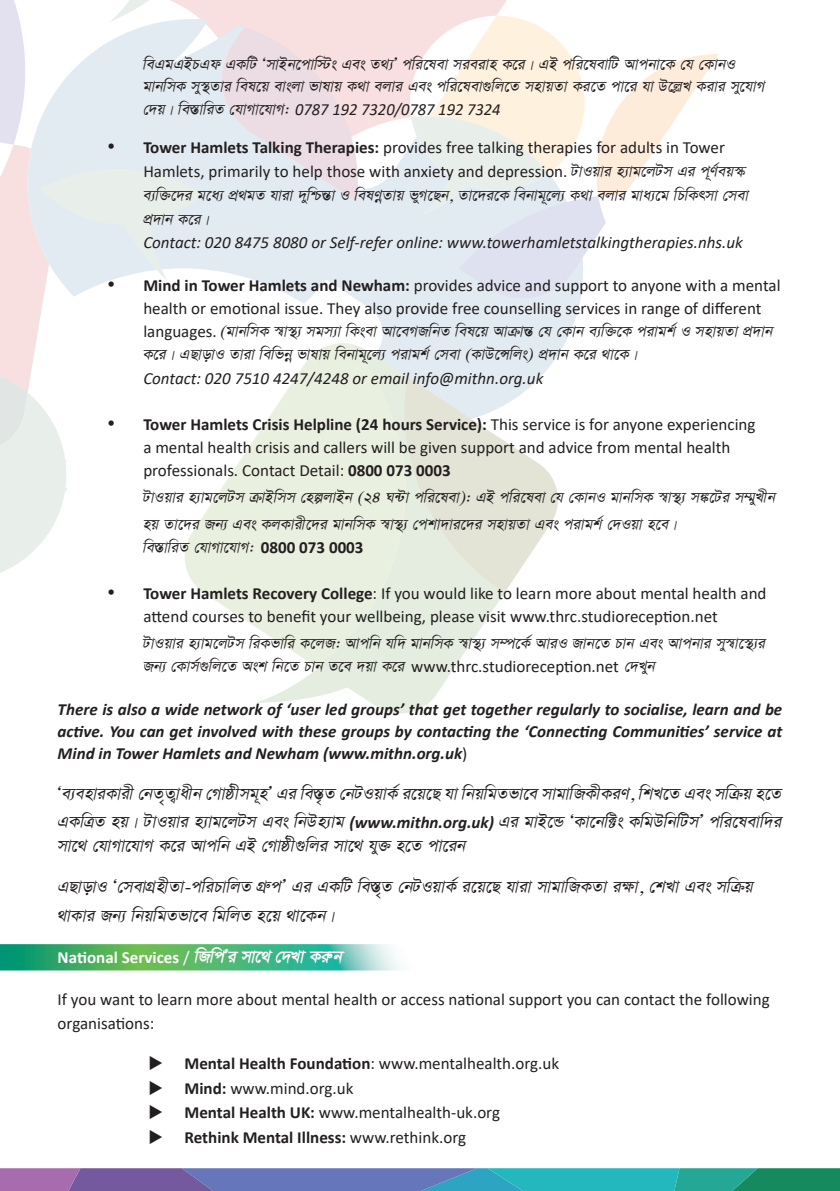
<style>
.page{position:relative;width:840px;height:1191px;background:#fff}
.page>*{position:absolute;margin:0;border:0;box-sizing:border-box;transform-origin:0 0}
.t1{font:20px/28px "Sutonny MJ Italic";color:#231f20}
.t2{font:italic 700 20px "Sutonny MJ";color:#fff}
.t3{font:18px/23px "Sutonny MJ Italic";color:#231f20}
.t4{font:17px/23px "Calibri";color:#231f20}
.t5{font:italic 700 17px/22px "Calibri";color:#231f20;text-align:justify}
.t6{font:italic 17px "Calibri";color:#231f20}
.t7{font:700 17px "Calibri";color:#231f20}
.s1{font-family:"Sutonny MJ Italic";font-style:normal;font-size:18px}
.s2{font-weight:700}
.s3{font-family:"Sutonny MJ Italic";font-size:18px}
.s4{font-family:"Calibri";font-size:17px}
.s5{font-family:"Calibri";font-weight:700;font-size:17px}
.s6{font-weight:400;font-style:normal}
.s7{font-family:"Calibri";font-weight:700;font-style:italic;font-size:17px}
.s8{font-family:"Calibri";font-style:normal;font-size:17px}
.s9{font-family:"Calibri";font-weight:400;font-style:normal;font-size:17px}
.s10{font-weight:400}
</style>
<div class="page">
<svg style="left:358px;top:226px;width:223px;height:131px;background:#e4ecf2"></svg>
<svg style="left:358px;top:0;width:149px;height:226px;fill:#f7e0df"></svg>
<svg style="left:407px;top:16px;width:311px;height:282px"></svg>
<svg style="left:256px;top:343px;width:300px;height:370px"></svg>
<svg style="left:190px;top:343px;width:231px;height:323px;fill:#eaf0e0"></svg>
<svg style="left:404px;top:377px;width:153px;height:216px"></svg>
<svg style="left:0;top:1168px;width:839px;height:23px;background:#4f89a9"></svg>
<img style="left:0;top:944px;width:402px;height:26px">
<svg style="left:0;top:0;width:358px;height:578px"></svg>
<p class="t3" style="left:143px;top:54px;width:623px;line-height:21.6px">WEGGGBPGD GKWU ÔMVBB‡CVW÷S GES Z_¨Õ CWI‡LEV MIEIVN K‡I| GB CWI‡LEVWU AVCBV‡K †H †KVBI<br>GVBWMK MY¯’ZVI WEL‡Q EVSJV FVLVQ K_V EJVI GES CWI‡LEV¸WJ‡Z MNVQZV KI‡Z CV‡I HV D‡J¬L KIVI MY‡HVM</p>
<p class="t6" style="left:143px;top:97px;width:358px"><span class="s1">†`Q| WE¯ÍVWIZ †HVMV‡HVM:</span> 0787 192 7320/0787 192 7324</p>
<p class="t4" style="left:143px;top:135px;width:603px;line-height:24px;text-indent:-36px">• <span class="s2">Tower Hamlets Talking Therapies:</span> provides free talking therapies for adults in Tower<br>Hamlets, primarily to help those with anxiety and depression. <span class="s3">UVIQVI N¨VG‡JUM GI C~Y©EQ¯‹</span></p>
<p class="t3" style="left:143px;top:184px;width:606px;line-height:24px">E¨W³‡`I G‡A¨ CÖ_GZ HVIV `YWÐŠÍV I WELYŒZVQ FYM‡QB, ZV‡`I‡K WEBVG~‡J¨ K_V EJVI GVA¨‡G WPWKRMV †MEV<br>CÖ`VB K‡I|</p>
<p class="t6" style="left:143px;top:230px;width:600px">Contact: 020 8475 8080 or Self-refer online: www.towerhamletstalkingtherapies.nhs.uk</p>
<p class="t4" style="left:143px;top:274px;width:638px;text-indent:-36px">• <span class="s2">Mind in Tower Hamlets and Newham:</span> provides advice and support to anyone with a mental health or emotional issue. They also provide free counselling services in range of different</p>
<p class="t3" style="left:143px;top:321px;width:631px"><span class="s4">languages.</span> (GVBWMK ¯^V¯’¨ MGM¨V WKSEV AV‡EMRWBZ WEL‡Q AVΜVŠÍ†H †KVB E¨W³‡K CIVGK© I MNVQZV CÖ`VB<br>K‡I| GQVOVI ZVIV WEWFBŒ FVLVQ WEBVG~‡J¨ CIVGK© †MEV (KVD‡ÝWJS) CÖ`VB K‡I _V‡K|</p>
<p class="t6" style="left:143px;top:366px;width:401px">Contact: 020 7510 4247/4248 or email info@mithn.org.uk</p>
<p class="t4" style="left:143px;top:412px;width:613px;text-indent:-36px">• <span class="s2">Tower Hamlets Crisis Helpline (24 hours Service):</span> This service is for anyone experiencing a mental health crisis and callers will be given support and advice from mental health professionals. Contact Detail: <span class="s2">0800 073 0003</span></p>
<p class="t3" style="left:143px;top:484px;width:633px;line-height:27px">UVIQVI N¨VG‡JUM ΜVBWMM †NÍJVBB (24 N›UV CWI‡LEV): GB CWI‡LEV †H †KVBI GVBWMK ¯^V¯’¨ M¼‡UI M¤§YLXB<br>NQ ZV‡`I RB¨ GES KJKVIX‡`I GVBWMK ¯^V¯’¨ †CKV`VI‡`I MNVQZV GES CIVGK© †`IQV N‡E|</p>
<p class="t3" style="left:143px;top:537px;width:221px">WE¯ÍVWIZ †HVMV‡HVM: <span class="s5">0800 073 0003</span></p>
<p class="t4" style="left:143px;top:582px;width:624px;text-indent:-36px">• <span class="s2">Tower Hamlets Recovery College</span>: If you would like to learn more about mental health and attend courses to benefit your wellbeing, please visit www.thrc.studioreception.net</p>
<p class="t3" style="left:143px;top:633px;width:623px">UVIQVI N¨VG‡JUM WIKFVWI K‡JR: AVCWB HW` GVBWMK ¯^V¯’¨ M¤Ú‡K© AVII RVB‡Z PVB GES AVCBVI MY¯^V‡¯’¨I<br>RB¨ †KVM©¸WJ‡Z ASK WB‡Z PVB Z‡E `QV K‡I <span class="s4">www.thrc.studioreception.net</span> †`LYB</p>
<p class="t5" style="left:58px;top:698px;width:725px">There is also a wide network of ‘user led groups’ that get together regularly to socialise, learn and be active. You can get involved with these groups by contacting the ‘Connecting Communities’ service at Mind in Tower Hamlets and Newham (www.mithn.org.uk<span class="s6">)</span></p>
<p class="t1" style="left:58px;top:780px;width:725px">ÔE¨ENVIKVIX †BZ„Z¡VAXB †MVÔXMG~NÕ GI WE¯Í…Z †BUIQVK© I‡Q‡Q HV WBQWGZFV‡E MVGVWRKXKIY, WKL‡Z GES MWΜQ N‡Z<br>GKWÎZ NQ| UVIQVI N¨VG‡JUM GES WBDN¨VG <span class="s7">(www.mithn.org.uk)</span> GI GVB‡Û ÔKV‡BW±S KWGDWBWUMÕ CWI‡LEVW`I</p>
<p class="t1" style="left:58px;top:826px;width:697px;line-height:41px">MV‡_ †HVMV‡HVM K‡I AVCWB GB †MVÔX¸WJI MV‡_ HY³ N‡Z CV‡IB<br>GQVOVI Ô†MEVMÖNXZV-CWIPVWJZ MÖ“CÕ GI GKWU WE¯Í„Z †BUIQVK© I‡Q‡Q HVIV MVGVWRKZV I¶V, †KLV GES MWΜQ</p>
<p class="t1" style="left:58px;top:902px;width:279px">_VKVI RB¨ WBQWGZFV‡E WGWJZ N‡Q _V‡KB|</p>
<p class="t2" style="left:58px;top:945px;width:286px"><span class="s8">National Services</span> <span class="s9">/</span> WRWCÕI MV‡_ †`LV KIÆB</p>
<p class="t4" style="left:58px;top:986px;width:713px;line-height:24.4px">If you want to learn more about mental health or access national support you can contact the following organisations:</p>
<p class="t4" style="left:148px;top:1051px;width:412px">◆ <span class="s2">Mental Health Foundation</span>: www.mentalhealth.org.uk</p>
<p class="t4" style="left:148px;top:1076px;width:206px">◆ <span class="s2">Mind:</span> www.mind.org.uk</p>
<p class="t4" style="left:148px;top:1100px;width:353px">◆ <span class="s2">Mental Health UK:</span> www.mentalhealth-uk.org</p>
<p class="t7" style="left:148px;top:1125px;width:319px">◆ Rethink Mental Illness: <span class="s10">www.rethink.org</span></p>
</div>
